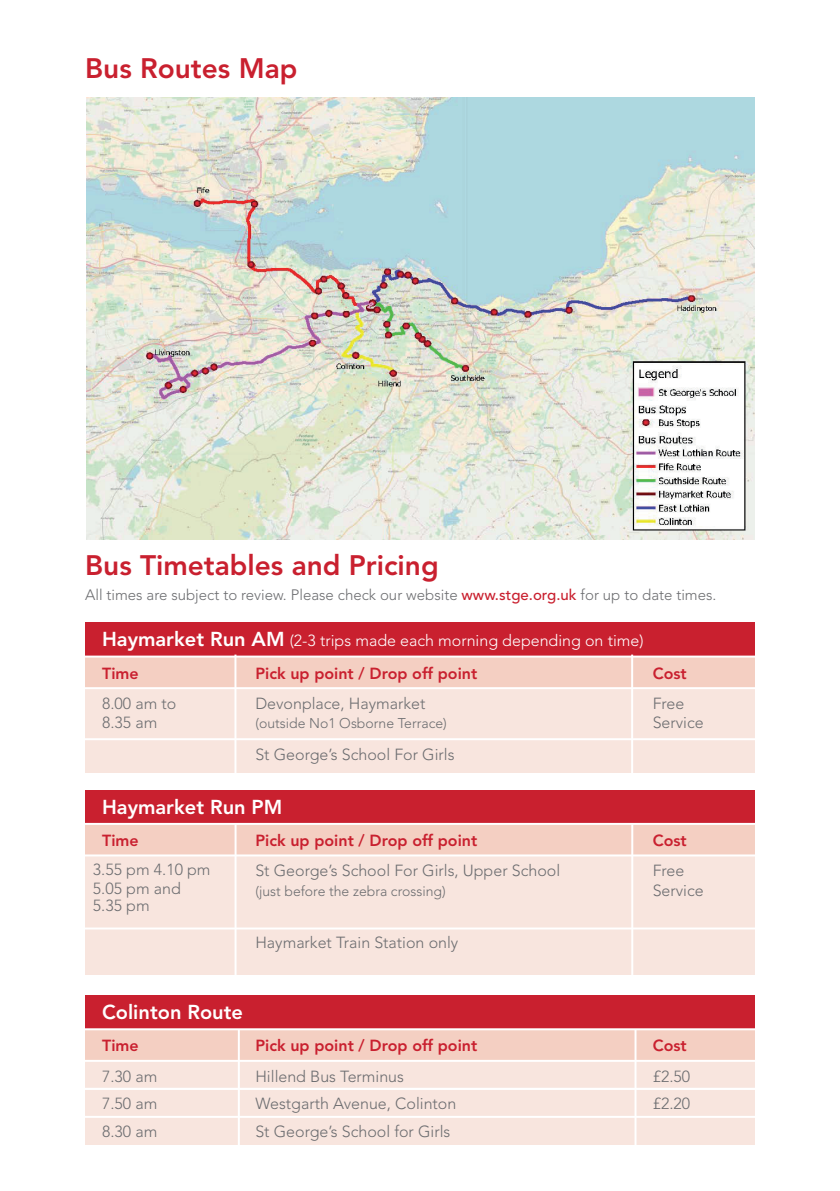
<style>
.page{position:relative;width:840px;height:1191px;background:#fff}
.page>*{position:absolute;margin:0;border:0;box-sizing:border-box;transform-origin:0 0}
.t1{font:800 28px "Avenir LT Std";color:#c9202f}
.t2{font:800 20px "Avenir LT Std";color:#fff}
.t3{font:300 16px/19.2px "Avenir LT Std";color:#6c6d70}
.t4{font:800 16px "Avenir LT Std";color:#c9202f}
.t5{font:300 16px/32.4px "Avenir LT Std";color:#fff}
.t6{font:300 15px "Avenir LT Std";color:#6c6d70}
.t7{font:300 14px "Avenir LT Std";color:#6c6d70}
.s1{font-weight:500;color:#c9202f}
.s2{font-weight:800;font-size:20px}
.s3{font-weight:800;color:#c9202f}
</style>
<div class="page">
<div style="left:85px;top:623px;width:669px;height:34px;background:#c9202f"></div>
<div style="left:85px;top:657px;width:669px;height:31px;background:#f4cfc2"></div>
<div style="left:85px;top:688px;width:669px;height:85px;background:#f8e5de"></div>
<img style="left:86px;top:97px;width:668px;height:443px">
<hr style="left:82px;top:655px;width:678px;height:2px;background:#fff">
<hr style="left:82px;top:687px;width:678px;height:2px;background:#fff">
<hr style="left:82px;top:738px;width:678px;height:2px;background:#fff">
<div style="left:85px;top:995px;width:669px;height:34px;background:#c9202f"></div>
<div style="left:85px;top:1029px;width:669px;height:31px;background:#f4cfc2"></div>
<div style="left:85px;top:1060px;width:669px;height:84px;background:#f8e5de"></div>
<hr style="left:82px;top:1028px;width:678px;height:2px;background:#fff">
<hr style="left:82px;top:1059px;width:678px;height:2px;background:#fff">
<hr style="left:82px;top:1115px;width:678px;height:2px;background:#fff">
<hr style="left:82px;top:1087px;width:678px;height:2px;background:#fff">
<hr style="left:238px;top:1029px;width:2px;height:122px;background:#fff">
<hr style="left:634px;top:1029px;width:2px;height:122px;background:#fff">
<hr style="left:234px;top:654px;width:2px;height:122px;background:#fff">
<hr style="left:630px;top:654px;width:2px;height:122px;background:#fff">
<div style="left:85px;top:790px;width:669px;height:34px;background:#c9202f"></div>
<div style="left:85px;top:824px;width:669px;height:31px;background:#f4cfc2"></div>
<div style="left:85px;top:855px;width:669px;height:120px;background:#f8e5de"></div>
<hr style="left:82px;top:823px;width:678px;height:2px;background:#fff">
<hr style="left:82px;top:854px;width:678px;height:2px;background:#fff">
<hr style="left:82px;top:927px;width:678px;height:2px;background:#fff">
<hr style="left:234px;top:824px;width:2px;height:151px;background:#fff">
<hr style="left:631px;top:824px;width:2px;height:151px;background:#fff">
<h1 class="t1" style="left:85px;top:52px;width:214px">Bus Routes Map</h1>
<h1 class="t1" style="left:85px;top:548px;width:355px">Bus Timetables and Pricing</h1>
<p class="t6" style="left:85px;top:586px;width:632px">All times are subject to review. Please check our website <span class="s1">www.stge.org.uk</span> for up to date times.</p>
<p class="t5" style="left:102px;top:624px;width:542px"><span class="s2">Haymarket Run AM</span> (2-3 trips made each morning depending on time)<br><span class="s3">Time</span></p>
<p class="t4" style="left:255px;top:663px;width:223px">Pick up point / Drop off point</p>
<p class="t4" style="left:652px;top:663px;width:36px">Cost</p>
<p class="t3" style="left:102px;top:694px;width:76px">8.00 am to</p>
<p class="t3" style="left:255px;top:694px;width:171px">Devonplace, Haymarket</p>
<p class="t3" style="left:652px;top:694px;width:33px">Free</p>
<p class="t3" style="left:102px;top:713px;width:57px">8.35 am</p>
<p class="t7" style="left:255px;top:715px;width:193px">(outside No1 Osborne Terrace)</p>
<p class="t3" style="left:652px;top:713px;width:52px">Service</p>
<p class="t3" style="left:255px;top:745px;width:200px">St George’s School For Girls</p>
<p class="t2" style="left:102px;top:794px;width:181px">Haymarket Run PM</p>
<p class="t4" style="left:102px;top:831px;width:38px">Time</p>
<p class="t4" style="left:255px;top:831px;width:223px">Pick up point / Drop off point</p>
<p class="t4" style="left:652px;top:831px;width:36px">Cost</p>
<p class="t3" style="left:93px;top:859px;width:119px">3.55 pm 4.10 pm<br>5.05 pm and</p>
<p class="t3" style="left:255px;top:861px;width:306px">St George’s School For Girls, Upper School</p>
<p class="t3" style="left:652px;top:861px;width:33px">Free</p>
<p class="t3" style="left:93px;top:895px;width:58px">5.35 pm</p>
<p class="t7" style="left:255px;top:882px;width:192px">(just before the zebra crossing)</p>
<p class="t3" style="left:652px;top:880px;width:52px">Service</p>
<p class="t3" style="left:255px;top:932px;width:204px">Haymarket Train Station only</p>
<p class="t2" style="left:102px;top:1000px;width:142px">Colinton Route</p>
<p class="t4" style="left:102px;top:1036px;width:38px">Time</p>
<p class="t4" style="left:255px;top:1036px;width:223px">Pick up point / Drop off point</p>
<p class="t4" style="left:652px;top:1036px;width:36px">Cost</p>
<p class="t3" style="left:102px;top:1066px;width:57px">7.30 am</p>
<p class="t3" style="left:255px;top:1066px;width:150px">Hillend Bus Terminus</p>
<p class="t3" style="left:652px;top:1066px;width:39px">£2.50</p>
<p class="t3" style="left:102px;top:1094px;width:57px">7.50 am</p>
<p class="t3" style="left:255px;top:1094px;width:202px">Westgarth Avenue, Colinton</p>
<p class="t3" style="left:652px;top:1094px;width:39px">£2.20</p>
<p class="t3" style="left:102px;top:1121px;width:57px">8.30 am</p>
<p class="t3" style="left:255px;top:1121px;width:196px">St George’s School for Girls</p>
</div>
